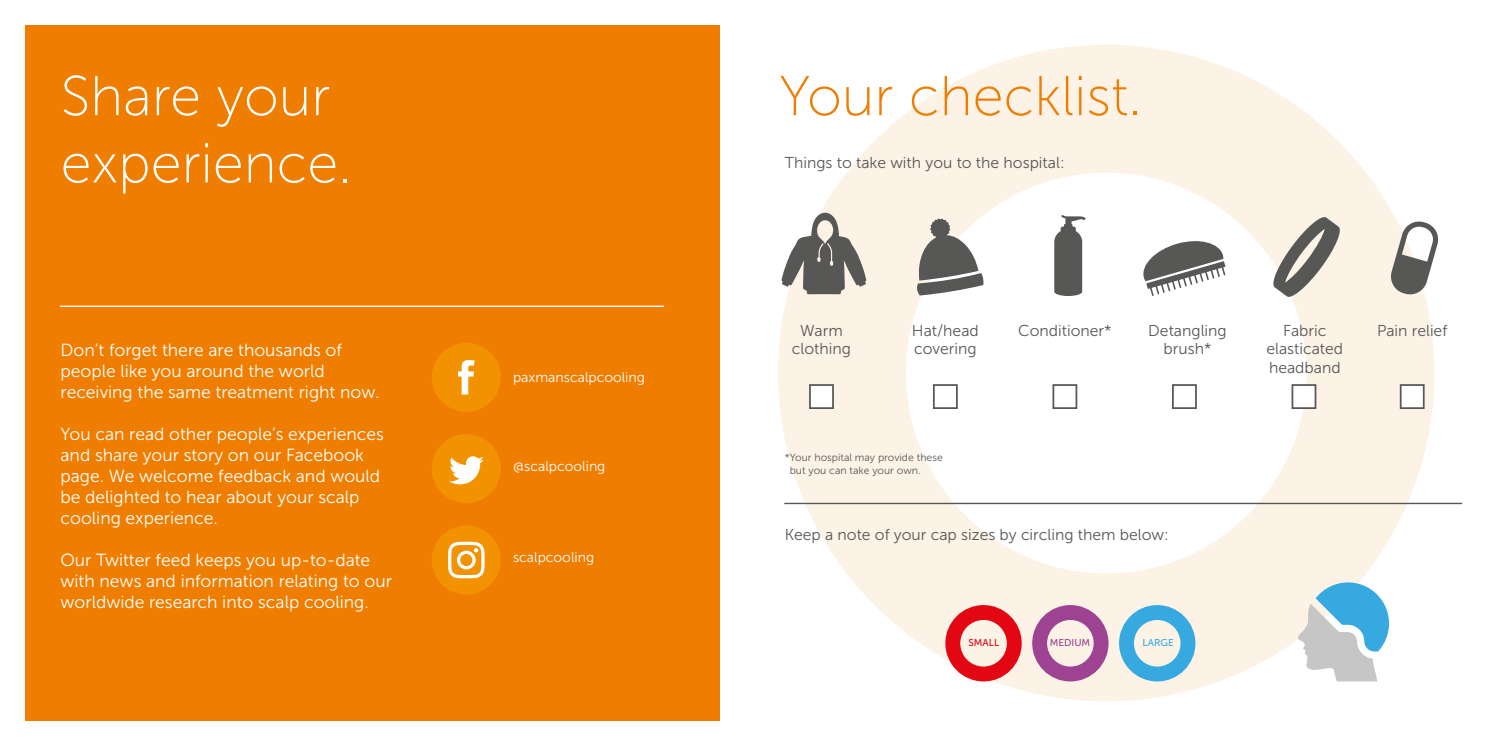
<style>
.page{position:relative;width:1489px;height:745px;background:#fff}
.page>*{position:absolute;margin:0;border:0;box-sizing:border-box;transform-origin:0 0}
.t1{font:56px/67.2px "Museo Sans 100";color:#fff}
.t2{font:56px "Museo Sans 100";color:#ef7d00}
.t3{font:17.5px/21px "Museo Sans 300";color:#fff}
.t4{font:15.75px/18.9px "Museo Sans 300";color:#575756;text-align:center}
.t5{font:14px "Museo Sans 300";color:#fff}
.t6{font:10.5px/12.6px "Museo Sans 300";color:#575756}
.t7{font:9.97px "Museo Sans 500";color:#9d4392}
.t8{font:9.97px "Museo Sans 500";color:#e30613}
.t9{font:9.97px "Museo Sans 500";color:#36a9e1}
</style>
<div class="page">
<svg style="left:778px;top:45px;width:656px;height:656px"></svg>
<div style="left:25px;top:25px;width:694px;height:694px;background:#ef7d00"></div>
<div style="left:432px;top:434px;width:69px;height:69px;background:#f39200;border-radius:50%"></div>
<svg style="left:449px;top:456px;width:34px;height:28px"></svg>
<div style="left:432px;top:342px;width:69px;height:69px;background:#f39200;border-radius:50%"></div>
<svg style="left:458px;top:360px;width:16px;height:34px"></svg>
<hr style="left:61px;top:305px;width:602px;height:2px;background:#fff">
<hr style="left:784px;top:502px;width:677px;height:2px;background:#575756">
<svg style="left:781px;top:212px;width:85px;height:82px"></svg>
<svg style="left:1054px;top:214px;width:31px;height:82px"></svg>
<svg style="left:1269px;top:214px;width:73px;height:85px;background:#beb8b1"></svg>
<svg style="left:1388px;top:219px;width:51px;height:77px"></svg>
<div style="left:809px;top:384px;width:24px;height:25px;background:#fff;border:2px solid #575756"></div>
<div style="left:932px;top:384px;width:25px;height:25px;background:#fff;border:2px solid #575756"></div>
<div style="left:1052px;top:384px;width:25px;height:25px;background:#fff;border:2px solid #575756"></div>
<div style="left:1171px;top:384px;width:25px;height:25px;background:#fff;border:2px solid #575756"></div>
<div style="left:1291px;top:384px;width:25px;height:25px;background:#fff;border:2px solid #575756"></div>
<div style="left:1399px;top:384px;width:25px;height:25px;background:#fff;border:2px solid #575756"></div>
<svg style="left:916px;top:218px;width:67px;height:77px"></svg>
<svg style="left:1294px;top:582px;width:94px;height:99px"></svg>
<svg style="left:945px;top:604px;width:76px;height:77px;background:#f07f80"></svg>
<svg style="left:1032px;top:604px;width:76px;height:77px;background:#ce9cbc"></svg>
<svg style="left:1118px;top:604px;width:77px;height:77px;background:#9ccee3"></svg>
<div style="left:432px;top:525px;width:69px;height:69px;background:#f39200;border-radius:50%"></div>
<svg style="left:448px;top:541px;width:36px;height:37px"></svg>
<svg style="left:1140px;top:237px;width:86px;height:60px"></svg>
<h1 class="t1" style="left:61px;top:63px;width:292px">Share your experience.</h1>
<h1 class="t2" style="left:779px;top:66px;width:364px">Your checklist.</h1>
<p class="t4" style="left:784px;top:153px;width:281px">Things to take with you to the hospital:</p>
<p class="t3" style="left:61px;top:339px;width:320px">Don’t forget there are thousands of people like you around the world receiving the same treatment right now.</p>
<p class="t3" style="left:61px;top:423px;width:325px">You can read other people’s experiences and share your story on our Facebook page. We welcome feedback and would be delighted to hear about your scalp cooling experience.</p>
<p class="t3" style="left:61px;top:549px;width:333px">Our Twitter feed keeps you up-to-date with news and information relating to our worldwide research into scalp cooling.</p>
<p class="t5" style="left:513px;top:369px;width:133px">paxmanscalpcooling</p>
<p class="t5" style="left:513px;top:458px;width:94px">@scalpcooling</p>
<p class="t5" style="left:513px;top:549px;width:83px">scalpcooling</p>
<p class="t4" style="left:791px;top:320px;width:61px">Warm clothing</p>
<p class="t4" style="left:911px;top:320px;width:68px;text-align:left">Hat/head covering</p>
<p class="t4" style="left:1018px;top:320px;width:95px">Conditioner*</p>
<p class="t4" style="left:1148px;top:320px;width:80px">Detangling brush*</p>
<p class="t4" style="left:1266px;top:320px;width:78px">Fabric elasticated headband</p>
<p class="t4" style="left:1376px;top:320px;width:72px">Pain relief</p>
<p class="t6" style="left:789px;top:451px;width:154px;text-indent:-5px">*Your hospital may provide these but you can take your own.</p>
<p class="t4" style="left:784px;top:525px;width:385px">Keep a note of your cap sizes by circling them below:</p>
<p class="t8" style="left:968px;top:636px;width:32px">SMALL</p>
<p class="t7" style="left:1049px;top:636px;width:42px">MEDIUM</p>
<p class="t9" style="left:1142px;top:636px;width:33px">LARGE</p>
</div>
